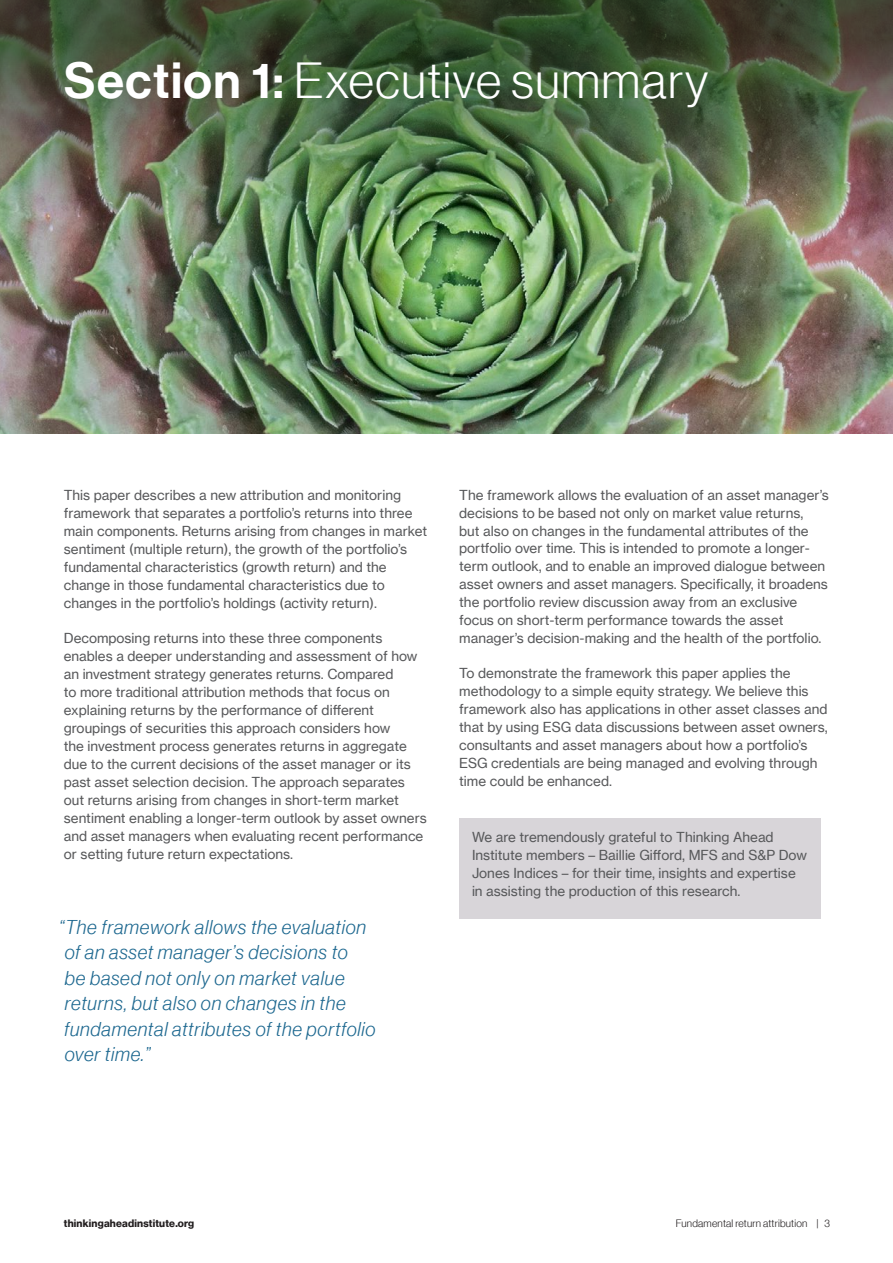
<style>
.page{position:relative;width:893px;height:1263px;background:#fff}
.page>*{position:absolute;margin:0;border:0;box-sizing:border-box;transform-origin:0 0}
.t1{font:49.5px "N Haas Grotesk DS Pro 45 Lt";letter-spacing:.03em;color:#fff}
.t2{font:19.5px/25.5px "N Haas Grotesk DS Pro 46 Lt It";letter-spacing:.04em;color:#1c678f}
.t3{font:13.5px/18px "N Haas Grotesk TX Pro 55 Rg";color:#57585a}
.t4{font:10.5px "N Haas Grotesk DS Pro 45 Lt";letter-spacing:.02em;color:#231f20}
.t5{font:10.5px "N Haas Grotesk DS Pro 75 Bd";letter-spacing:.02em;color:#231f20}
.s1{font-family:"N Haas Grotesk DS Pro 65 Md"}
</style>
<div class="page">
<img style="left:0;top:0;width:893px;height:434px">
<div style="left:459px;top:818px;width:362px;height:100px;background:#d8d5d9"></div>
<h1 class="t1" style="left:64px;top:52px;width:646px"><span class="s1">Section 1:</span> Executive summary</h1>
<p class="t3" style="left:64px;top:486px;width:365px">This paper describes a new attribution and monitoring framework that separates a portfolio’s returns into three main components. Returns arising from changes in market sentiment (multiple return), the growth of the portfolio’s fundamental characteristics (growth return) and the change in those fundamental characteristics due to changes in the portfolio’s holdings (activity return).</p>
<p class="t3" style="left:64px;top:629px;width:365px">Decomposing returns into these three components enables a deeper understanding and assessment of how an investment strategy generates returns. Compared<br>to more traditional attribution methods that focus on explaining returns by the performance of different groupings of securities this approach considers how<br>the investment process generates returns in aggregate due to the current decisions of the asset manager or its past asset selection decision. The approach separates out returns arising from changes in short-term market sentiment enabling a longer-term outlook by asset owners and asset managers when evaluating recent performance or setting future return expectations.</p>
<h2 class="t2" style="left:59px;top:914px;width:318px">“The framework allows the evaluation of an asset manager’s decisions to<br>be based not only on market value returns, but also on changes in the fundamental attributes of the portfolio over time.”</h2>
<p class="t3" style="left:459px;top:485px;width:371px">The framework allows the evaluation of an asset manager’s decisions to be based not only on market value returns,<br>but also on changes in the fundamental attributes of the portfolio over time. This is intended to promote a longer&shy;term outlook, and to enable an improved dialogue between asset owners and asset managers. Specifically, it broadens the portfolio review discussion away from an exclusive focus on short-term performance towards the asset manager’s decision-making and the health of the portfolio.</p>
<p class="t3" style="left:459px;top:664px;width:370px">To demonstrate the framework this paper applies the methodology to a simple equity strategy. We believe this framework also has applications in other asset classes and that by using ESG data discussions between asset owners, consultants and asset managers about how a portfolio’s ESG credentials are being managed and evolving through time could be enhanced.</p>
<p class="t3" style="left:472px;top:828px;width:337px">We are tremendously grateful to Thinking Ahead Institute members – Baillie Gifford, MFS and S&amp;P Dow Jones Indices – for their time, insights and expertise in assisting the production of this research.</p>
<p class="t5" style="left:64px;top:1217px;width:132px">thinkingaheadinstitute.org</p>
<p class="t4" style="left:676px;top:1217px;width:156px">Fundamental return attribution | 3</p>
</div>
